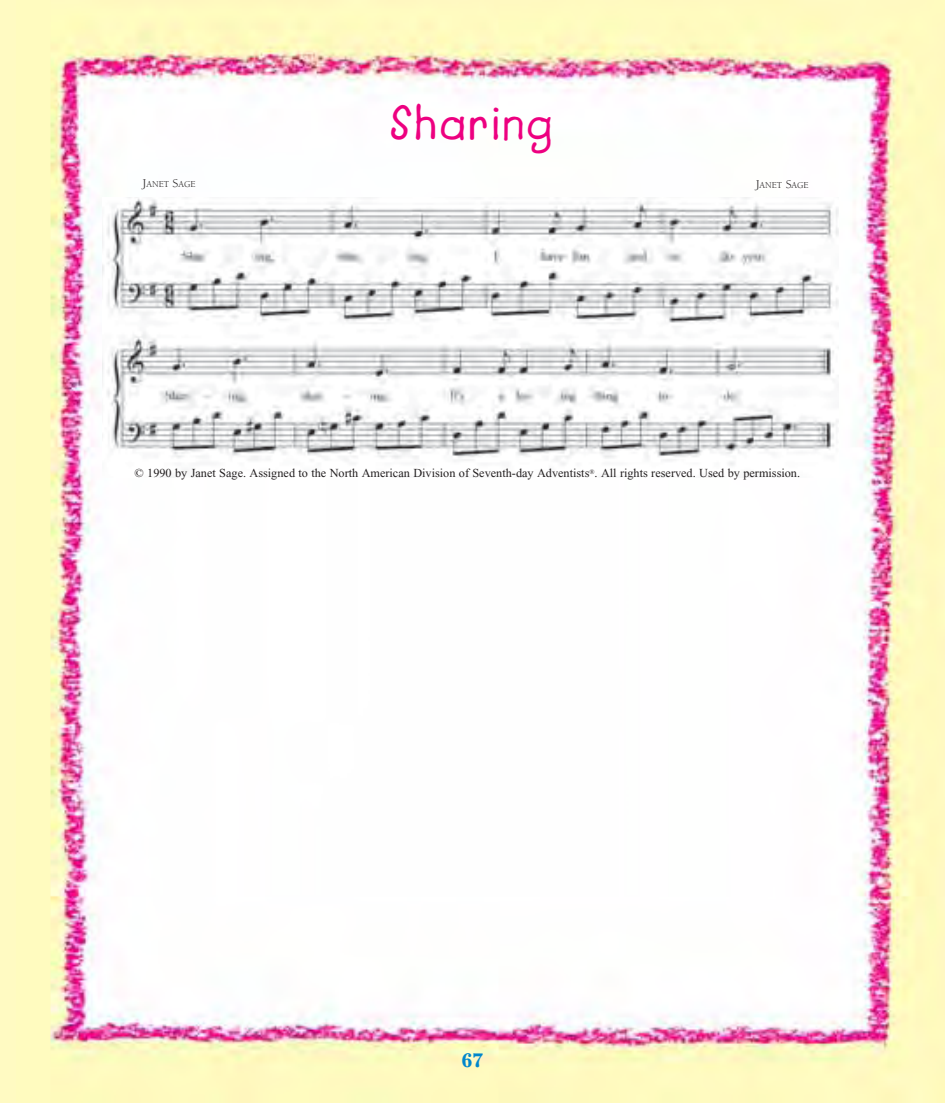
<style>
.page{position:relative;width:945px;height:1103px;background:#fff}
.page>*{position:absolute;margin:0;border:0;box-sizing:border-box;transform-origin:0 0}
.t1{font:49px "Lemonade ICG Bold";letter-spacing:.05em;color:#ed0080}
.t2{font:700 19.25px "Cheltenham";color:#0086cc}
.t3{font:12.25px "Times New Roman";color:#231f20}
.t4{font:9.1px "Berkeley";color:#231f20}
.s1{font-size:12.25px}
</style>
<div class="page">
<img style="left:0;top:0;width:945px;height:1102px">
<img style="left:102px;top:198px;width:736px;height:279px">
<h1 class="t1" style="left:390px;top:105px;width:164px">Sharing</h1>
<p class="t4" style="left:143px;top:180px;width:54px"><span class="s1">J</span>ANET <span class="s1">S</span>AGE</p>
<p class="t4" style="left:756px;top:181px;width:54px"><span class="s1">J</span>ANET <span class="s1">S</span>AGE</p>
<p class="t3" style="left:135px;top:469px;width:667px">© 1990 by Janet Sage. Assigned to the North American Division of Seventh-day Adventists<sup>®</sup>. All rights reserved. Used by permission.</p>
<h2 class="t2" style="left:462px;top:1053px;width:23px">67</h2>
</div>
